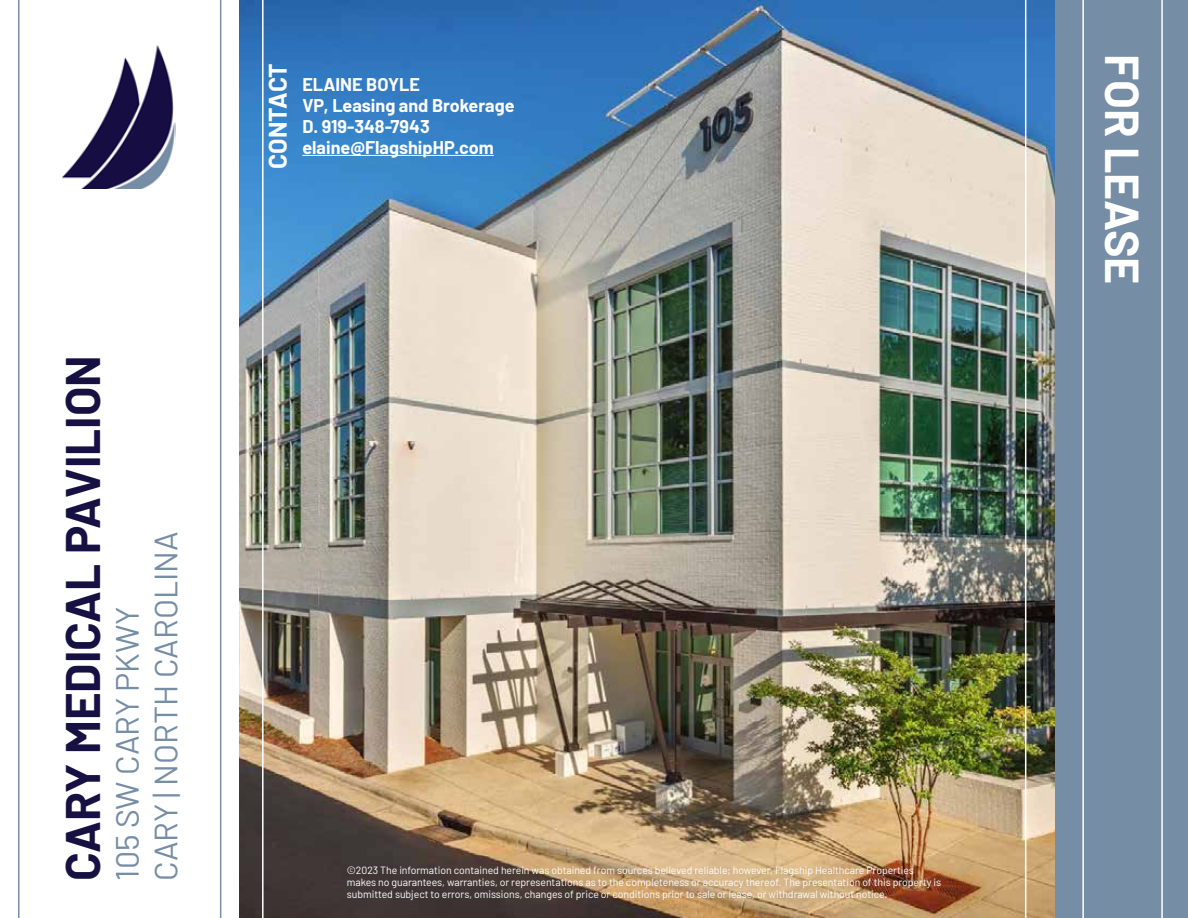
<style>
.page{position:relative;width:1188px;height:918px;background:#fff}
.page>*{position:absolute;margin:0;border:0;box-sizing:border-box;transform-origin:0 0}
.t1{font:700 47.4px "Barlow";color:#171042}
.t2{font:700 46.5px "Barlow";color:#fff}
.t3{font:32.25px/38.7px "Barlow";color:#758da5}
.t4{font:700 24.9px "Barlow";letter-spacing:-.005em;color:#fff}
.t5{font:700 18px/21px "Barlow";color:#fff}
.t6{font:10.5px/12px "Barlow";letter-spacing:-.005em;color:#fff}
</style>
<div class="page">
<img style="left:240px;top:0;width:815px;height:918px">
<div style="left:1055px;top:0;width:133px;height:918px;background:#758da5"></div>
<svg style="left:18px;top:0;width:203px;height:918px"></svg>
<img style="left:262px;top:0;width:764px;height:918px">
<svg style="left:1082px;top:0;width:81px;height:918px"></svg>
<hr style="left:302px;top:155px;width:192px;height:1px;background:#fff">
<img style="left:63px;top:45px;width:112px;height:144px">
<h1 class="t1" style="left:48px;top:881px;width:527px;rotate:-90deg">CARY MEDICAL PAVILION</h1>
<h3 class="t3" style="left:105px;top:881px;width:351px;rotate:-90deg">105 SW CARY PKWY<br>CARY | NORTH CAROLINA</h3>
<h3 class="t4" style="left:259px;top:169px;width:107px;rotate:-90deg">CONTACT</h3>
<h3 class="t5" style="left:302px;top:73px;width:214px">ELAINE BOYLE<br>VP, Leasing and Brokerage<br>D. 919-348-7943 elaine@FlagshipHP.com</h3>
<p class="t6" style="left:347px;top:864px;width:596px">©2023 The information contained herein was obtained from sources believed reliable; however, Flagship Healthcare Properties makes no guarantees, warranties, or representations as to the completeness or accuracy thereof. The presentation of this property is submitted subject to errors, omissions, changes of price or conditions prior to sale or lease, or withdrawal without notice.</p>
<h2 class="t2" style="left:1156px;top:54px;width:232px;rotate:90deg">FOR LEASE</h2>
</div>
